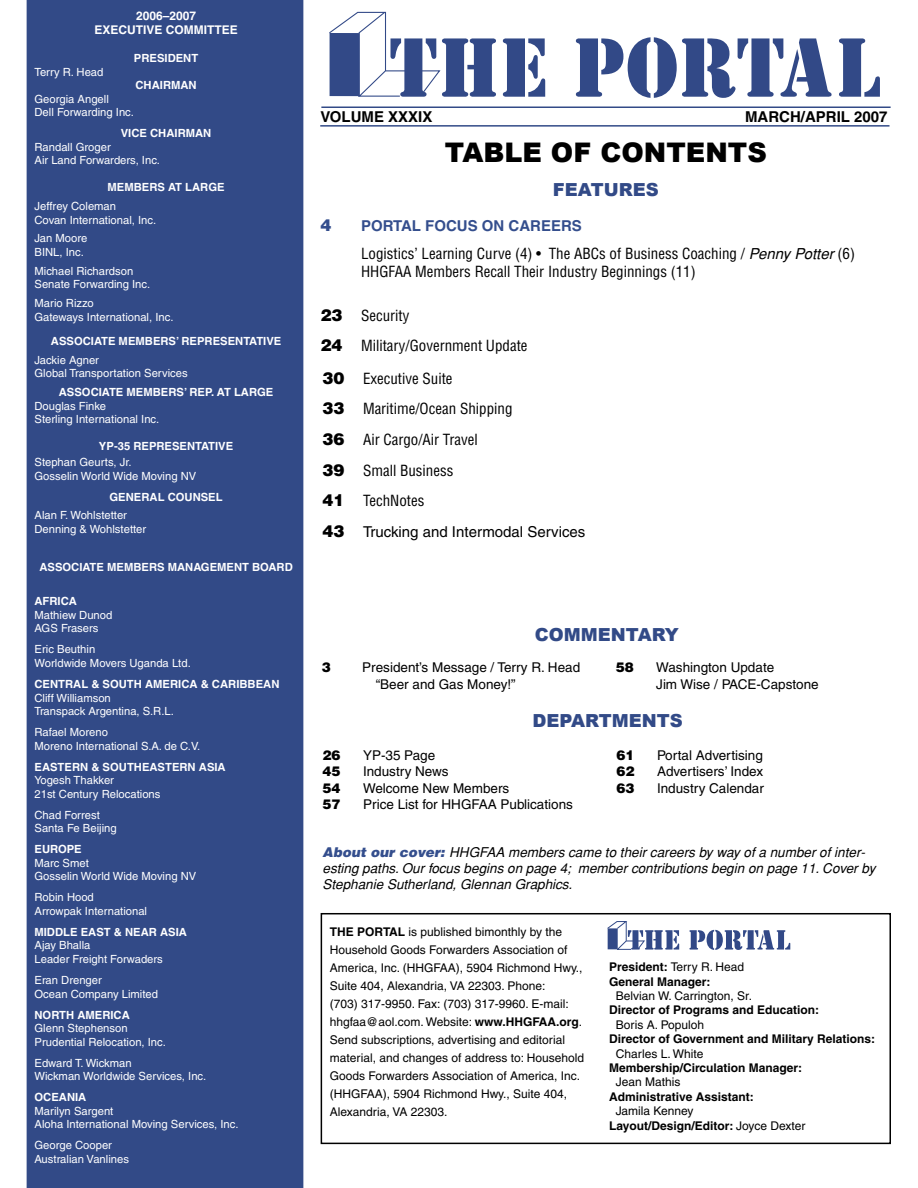
<style>
.page{position:relative;width:918px;height:1188px;background:#fff}
.page>*{position:absolute;margin:0;border:0;box-sizing:border-box;transform-origin:0 0}
.t1{font:900 27px "Arial";color:#000}
.t2{font:900 18px "Arial";color:#324a87}
.t3{font:900 16.5px "Helvetica";color:#344e8d}
.t4{font:condensed 15px/18px "Helvetica";color:#000}
.t5{font:15px "Helvetica";color:#000}
.t6{font:700 15px "Helvetica";color:#000}
.t7{font:700 15px "Helvetica";color:#344e8d}
.t8{font:13.5px/16.2px "Helvetica";color:#000}
.t9{font:italic 13.5px/16.2px "Helvetica";color:#000}
.t10{font:900 13.5px "Helvetica";color:#000}
.t11{font:12px/18px "Helvetica";color:#000}
.t12{font:700 12px/14.4px "Helvetica";color:#000}
.t13{font:700 12px "Helvetica";color:#fff}
.t14{font:11.25px/13.5px "Helvetica";color:#fff}
.t15{font:700 11.25px "Helvetica";color:#fff}
.s1{font-weight:700}
.s2{font-style:italic;font-stretch:normal}
.s3{font-weight:900;font-stretch:normal;font-size:16.5px}
.s4{font-weight:900;font-size:16.5px}
.s5{font-weight:900;color:#344e8d}
.s6{font-weight:400}
</style>
<div class="page">
<div style="left:27px;top:0;width:276px;height:1188px;background:#324a87"></div>
<hr style="left:321px;top:106px;width:570px;height:2px;background:#324a87">
<hr style="left:320px;top:125px;width:570px;height:2px;background:#324a87">
<div style="left:321px;top:913px;width:570px;height:231px;border:2px solid #000"></div>
<svg style="left:608px;top:921px;width:71px;height:29px"></svg>
<svg style="left:689px;top:930px;width:101px;height:20px"></svg>
<svg style="left:329px;top:12px;width:167px;height:85px"></svg>
<svg style="left:503px;top:38px;width:42px;height:59px"></svg>
<svg style="left:576px;top:37px;width:256px;height:61px"></svg>
<svg style="left:839px;top:38px;width:41px;height:59px"></svg>
<p class="t13" style="left:136px;top:8px;width:62px">2006–2007</p>
<p class="t13" style="left:94px;top:23px;width:145px">EXECUTIVE COMMITTEE</p>
<p class="t15" style="left:134px;top:51px;width:66px">PRESIDENT</p>
<p class="t14" style="left:34px;top:65px;width:70px">Terry R. Head</p>
<p class="t15" style="left:136px;top:78px;width:63px">CHAIRMAN</p>
<p class="t14" style="left:34px;top:92px;width:76px">Georgia Angell</p>
<p class="t14" style="left:34px;top:105px;width:101px">Dell Forwarding Inc.</p>
<p class="t15" style="left:121px;top:126px;width:92px">VICE CHAIRMAN</p>
<p class="t14" style="left:34px;top:140px;width:78px">Randall Groger</p>
<p class="t14" style="left:34px;top:153px;width:127px">Air Land Forwarders, Inc.</p>
<p class="t15" style="left:108px;top:180px;width:119px">MEMBERS AT LARGE</p>
<p class="t14" style="left:34px;top:199px;width:123px">Jeffrey Coleman<br>Covan International, Inc.</p>
<p class="t14" style="left:34px;top:232px;width:54px">Jan Moore</p>
<p class="t14" style="left:34px;top:245px;width:51px">BINL, Inc.</p>
<p class="t14" style="left:34px;top:264px;width:117px">Michael Richardson<br>Senate Forwarding Inc.</p>
<p class="t14" style="left:34px;top:297px;width:61px">Mario Rizzo</p>
<p class="t14" style="left:34px;top:310px;width:140px">Gateways International, Inc.</p>
<p class="t15" style="left:51px;top:334px;width:232px">ASSOCIATE MEMBERS’ REPRESENTATIVE</p>
<p class="t14" style="left:34px;top:353px;width:155px">Jackie Agner<br>Global Transportation Services</p>
<p class="t15" style="left:59px;top:386px;width:216px">ASSOCIATE MEMBERS’ REP. AT LARGE</p>
<p class="t14" style="left:34px;top:399px;width:126px">Douglas Finke<br>Sterling International Inc.</p>
<p class="t15" style="left:99px;top:440px;width:136px">YP-35 REPRESENTATIVE</p>
<p class="t14" style="left:34px;top:455px;width:163px">Stephan Geurts, Jr.<br>Gosselin World Wide Moving NV</p>
<p class="t15" style="left:110px;top:490px;width:115px">GENERAL COUNSEL</p>
<p class="t14" style="left:34px;top:509px;width:113px">Alan F. Wohlstetter<br>Denning &amp; Wohlstetter</p>
<p class="t15" style="left:39px;top:560px;width:255px">ASSOCIATE MEMBERS MANAGEMENT BOARD</p>
<p class="t14" style="left:34px;top:595px;width:79px"><span class="s1">AFRICA<br></span>Mathiew Dunod<br>AGS Frasers</p>
<p class="t14" style="left:34px;top:643px;width:158px">Eric Beuthin<br>Worldwide Movers Uganda Ltd.</p>
<p class="t14" style="left:34px;top:677px;width:246px"><span class="s1">CENTRAL &amp; SOUTH AMERICA &amp; CARIBBEAN<br></span>Cliff Williamson<br>Transpack Argentina, S.R.L.</p>
<p class="t14" style="left:34px;top:725px;width:167px">Rafael Moreno<br>Moreno International S.A. de C.V.</p>
<p class="t14" style="left:34px;top:760px;width:193px"><span class="s1">EASTERN &amp; SOUTHEASTERN ASIA<br></span>Yogesh Thakker<br>21st Century Relocations</p>
<p class="t14" style="left:34px;top:808px;width:84px">Chad Forrest<br>Santa Fe Beijing</p>
<p class="t14" style="left:34px;top:843px;width:163px"><span class="s1">EUROPE<br></span>Marc Smet<br>Gosselin World Wide Moving NV</p>
<p class="t14" style="left:34px;top:891px;width:114px">Robin Hood<br>Arrowpak International</p>
<p class="t14" style="left:34px;top:925px;width:154px"><span class="s1">MIDDLE EAST &amp; NEAR ASIA<br></span>Ajay Bhalla<br>Leader Freight Forwaders</p>
<p class="t14" style="left:34px;top:973px;width:125px">Eran Drenger<br>Ocean Company Limited</p>
<p class="t14" style="left:34px;top:1008px;width:133px"><span class="s1">NORTH AMERICA<br></span>Glenn Stephenson<br>Prudential Relocation, Inc.</p>
<p class="t14" style="left:34px;top:1056px;width:173px">Edward T. Wickman<br>Wickman Worldwide Services, Inc.</p>
<p class="t14" style="left:34px;top:1091px;width:206px"><span class="s1">OCEANIA<br></span>Marilyn Sargent<br>Aloha International Moving Services, Inc.</p>
<p class="t14" style="left:34px;top:1139px;width:96px">George Cooper<br>Australian Vanlines</p>
<p class="t6" style="left:321px;top:107px;width:113px">VOLUME XXXIX</p>
<p class="t6" style="left:745px;top:107px;width:144px">MARCH/APRIL 2007</p>
<p class="t1" style="left:445px;top:137px;width:324px">TABLE OF CONTENTS</p>
<p class="t2" style="left:553px;top:179px;width:107px">FEATURES</p>
<p class="t3" style="left:321px;top:214px;width:13px">4</p>
<p class="t7" style="left:361px;top:216px;width:222px">PORTAL FOCUS ON CAREERS</p>
<p class="t4" style="left:361px;top:245px;width:495px">Logistics’ Learning Curve (4) • The ABCs of Business Coaching / <span class="s2">Penny Potter</span> (6)<br>HHGFAA Members Recall Their Industry Beginnings (11)</p>
<p class="t4" style="left:321px;top:306px;width:90px"><span class="s3">23</span> Security</p>
<p class="t4" style="left:321px;top:337px;width:208px"><span class="s3">24</span> Military/Government Update</p>
<p class="t4" style="left:322px;top:369px;width:132px"><span class="s3">30</span> Executive Suite</p>
<p class="t4" style="left:322px;top:400px;width:192px"><span class="s3">33</span> Maritime/Ocean Shipping</p>
<p class="t4" style="left:322px;top:430px;width:157px"><span class="s3">36</span> Air Cargo/Air Travel</p>
<p class="t4" style="left:322px;top:461px;width:132px"><span class="s3">39</span> Small Business</p>
<p class="t4" style="left:322px;top:492px;width:103px"><span class="s3">41</span> TechNotes</p>
<p class="t5" style="left:322px;top:523px;width:264px"><span class="s4">43</span> Trucking and Intermodal Services</p>
<p class="t2" style="left:535px;top:624px;width:145px">COMMENTARY</p>
<p class="t10" style="left:322px;top:659px;width:11px">3</p>
<p class="t8" style="left:362px;top:660px;width:219px">President’s Message / Terry R. Head</p>
<p class="t8" style="left:376px;top:676px;width:142px">“Beer and Gas Money!”</p>
<p class="t10" style="left:616px;top:659px;width:20px">58</p>
<p class="t8" style="left:656px;top:660px;width:164px">Washington Update<br>Jim Wise / PACE-Capstone</p>
<p class="t2" style="left:533px;top:710px;width:152px">DEPARTMENTS</p>
<p class="t10" style="left:322px;top:747px;width:20px">26</p>
<p class="t8" style="left:363px;top:747px;width:74px">YP-35 Page</p>
<p class="t10" style="left:322px;top:763px;width:20px">45</p>
<p class="t8" style="left:363px;top:764px;width:87px">Industry News</p>
<p class="t10" style="left:322px;top:779px;width:20px">54</p>
<p class="t8" style="left:363px;top:780px;width:148px">Welcome New Members</p>
<p class="t10" style="left:322px;top:795px;width:20px">57</p>
<p class="t8" style="left:363px;top:796px;width:212px">Price List for HHGFAA Publications</p>
<p class="t10" style="left:616px;top:747px;width:20px">61</p>
<p class="t8" style="left:657px;top:747px;width:107px">Portal Advertising</p>
<p class="t10" style="left:616px;top:763px;width:20px">62</p>
<p class="t8" style="left:657px;top:764px;width:108px">Advertisers’ Index</p>
<p class="t10" style="left:616px;top:779px;width:20px">63</p>
<p class="t8" style="left:657px;top:780px;width:108px">Industry Calendar</p>
<p class="t9" style="left:322px;top:844px;width:555px"><span class="s5">About our cover:</span> HHGFAA members came to their careers by way of a number of inter&shy;esting paths. Our focus begins on page 4; member contributions begin on page 11. Cover by<br>Stephanie Sutherland, Glennan Graphics.</p>
<p class="t11" style="left:330px;top:923px;width:256px"><span class="s1">THE PORTAL</span> is published bimonthly by the Household Goods Forwarders Association of America, Inc. (HHGFAA), 5904 Richmond Hwy., Suite 404, Alexandria, VA 22303. Phone:<br>(703) 317-9950. Fax: (703) 317-9960. E-mail: hhgfaa@aol.com. Website: <span class="s1">www.HHGFAA.org</span>.<br>Send subscriptions, advertising and editorial material, and changes of address to: Household Goods Forwarders Association of America, Inc. (HHGFAA), 5904 Richmond Hwy., Suite 404, Alexandria, VA 22303.</p>
<p class="t11" style="left:609px;top:958px;width:137px"><span class="s1">President:</span> Terry R. Head</p>
<p class="t11" style="left:616px;top:974px;width:138px;line-height:14.4px;text-indent:-7px"><span class="s1">General Manager:<br></span>Belvian W. Carrington, Sr.</p>
<p class="t12" style="left:616px;top:1003px;width:205px;text-indent:-7px">Director of Programs and Education:<br><span class="s6">Boris A. Populoh</span></p>
<p class="t12" style="left:616px;top:1032px;width:261px;text-indent:-7px">Director of Government and Military Relations:<br><span class="s6">Charles L. White</span></p>
<p class="t12" style="left:609px;top:1060px;width:194px">Membership/Circulation Manager:</p>
<p class="t11" style="left:616px;top:1073px;width:66px">Jean Mathis</p>
<p class="t12" style="left:616px;top:1089px;width:140px;text-indent:-7px">Administrative Assistant:<br><span class="s6">Jamila Kenney</span></p>
<p class="t12" style="left:609px;top:1118px;width:198px">Layout/Design/Editor: <span class="s6">Joyce Dexter</span></p>
</div>
